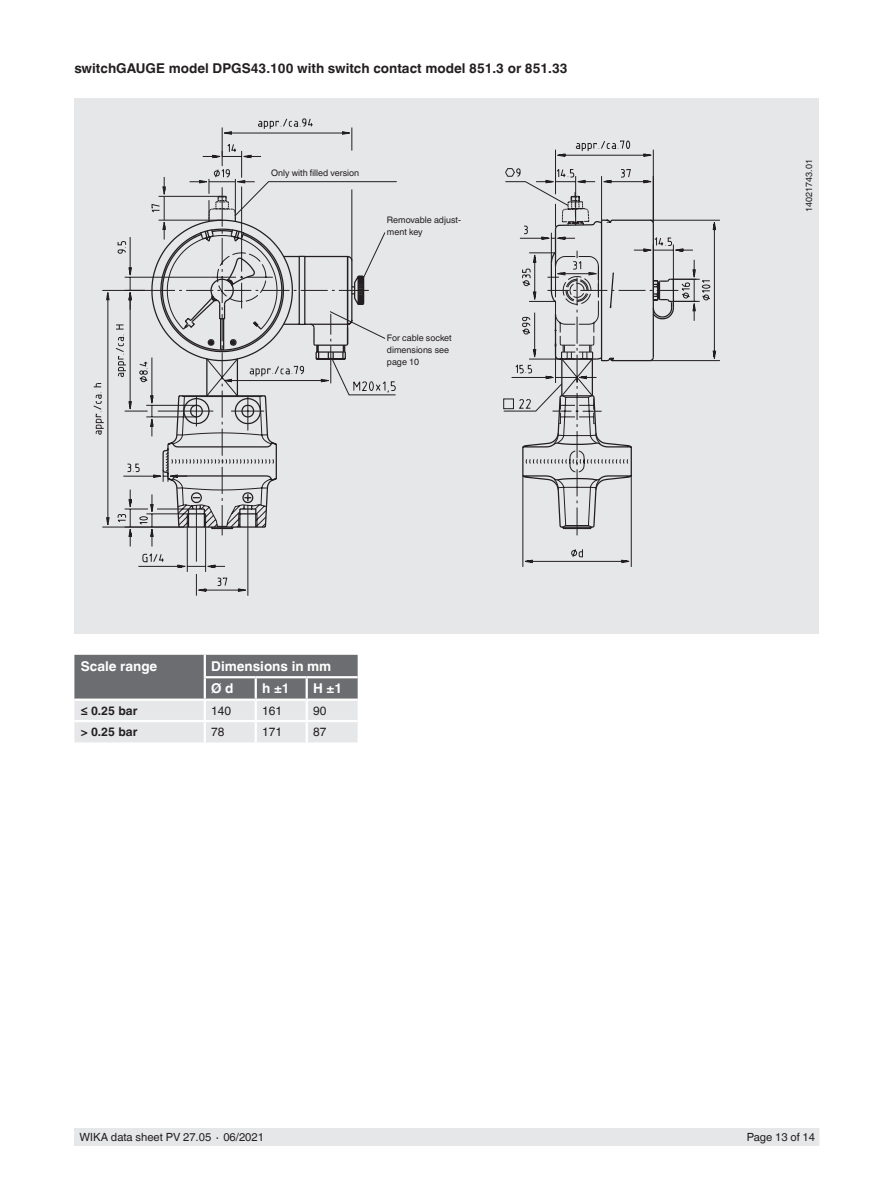
<style>
.page{position:relative;width:893px;height:1188px;background:#fff}
.page>*{position:absolute;margin:0;border:0;box-sizing:border-box;transform-origin:0 0}
.t1{font:700 13.5px "Helvetica World";color:#231f20}
.t2{font:700 13.5px/22.5px "Helvetica World";color:#fff}
.t3{font:700 12px "Helvetica World";color:#231f20}
.t4{font:12px "Helvetica World";color:#231f20}
.t5{font:11.25px "Helvetica World";color:#231f20}
.t6{font:9px/12px "Helvetica World";color:#231f20}
</style>
<div class="page">
<div style="left:75px;top:1128px;width:744px;height:17px;background:#e6e7e9"></div>
<div style="left:74px;top:98px;width:745px;height:536px;background:#e6e7e9"></div>
<svg style="left:116px;top:435px;width:483px;height:161px"></svg>
<svg style="left:202px;top:118px;width:452px;height:63px"></svg>
<svg style="left:288px;top:118px;width:25px;height:9px"></svg>
<hr style="left:222px;top:127px;width:1px;height:39px;background:#231f20">
<svg style="left:351px;top:127px;width:1px;height:24px"></svg>
<hr style="left:102px;top:527px;width:82px;height:1px;background:#231f20">
<hr style="left:108px;top:300px;width:1px;height:217px;background:#231f20">
<svg style="left:106px;top:517px;width:4px;height:11px"></svg>
<svg style="left:601px;top:181px;width:119px;height:181px"></svg>
<svg style="left:161px;top:410px;width:471px;height:120px"></svg>
<svg style="left:601px;top:218px;width:74px;height:144px"></svg>
<svg style="left:74px;top:655px;width:284px;height:87px;background:#a8a9ab"></svg>
<hr style="left:74px;top:720px;width:131px;height:2px;background:#fff">
<hr style="left:205px;top:720px;width:51px;height:2px;background:#fff">
<hr style="left:204px;top:722px;width:2px;height:20px;background:#fff">
<hr style="left:256px;top:720px;width:51px;height:2px;background:#fff">
<hr style="left:255px;top:722px;width:2px;height:20px;background:#fff">
<hr style="left:307px;top:720px;width:51px;height:2px;background:#fff">
<hr style="left:306px;top:722px;width:2px;height:20px;background:#fff">
<hr style="left:204px;top:676px;width:52px;height:2px;background:#fff">
<hr style="left:256px;top:676px;width:51px;height:2px;background:#fff">
<hr style="left:307px;top:676px;width:51px;height:2px;background:#fff">
<hr style="left:74px;top:699px;width:131px;height:2px;background:#fff">
<hr style="left:205px;top:699px;width:51px;height:2px;background:#fff">
<hr style="left:256px;top:699px;width:51px;height:2px;background:#fff">
<hr style="left:307px;top:699px;width:51px;height:2px;background:#fff">
<svg style="left:94px;top:168px;width:507px;height:267px"></svg>
<h1 class="t1" style="left:74px;top:61px;width:495px">switchGAUGE model DPGS43.100 with switch contact model 851.3 or 851.33</h1>
<p class="t6" style="left:271px;top:167px;width:90px">Only with filled version</p>
<p class="t6" style="left:387px;top:214px;width:76px">Removable adjust&shy;ment key</p>
<p class="t6" style="left:387px;top:332px;width:66px">For cable socket dimensions see page 10</p>
<h1 class="t2" style="left:81px;top:655px;width:78px">Scale range</h1>
<h1 class="t2" style="left:211px;top:655px;width:122px">Dimensions in mm<br>Ø d</h1>
<h1 class="t2" style="left:262px;top:677px;width:29px">h ±1</h1>
<h1 class="t2" style="left:313px;top:677px;width:31px">H ±1</h1>
<h2 class="t3" style="left:81px;top:704px;width:58px">≤ 0.25 bar</h2>
<h2 class="t4" style="left:211px;top:704px;width:22px">140</h2>
<h2 class="t4" style="left:262px;top:704px;width:22px">161</h2>
<h2 class="t4" style="left:313px;top:704px;width:15px">90</h2>
<h2 class="t3" style="left:81px;top:725px;width:58px">&gt; 0.25 bar</h2>
<h2 class="t4" style="left:211px;top:725px;width:15px">78</h2>
<h2 class="t4" style="left:262px;top:725px;width:22px">171</h2>
<h2 class="t4" style="left:313px;top:725px;width:15px">87</h2>
<p class="t6" style="left:803px;top:212px;width:54px;rotate:-90deg">14021743.01</p>
<p class="t5" style="left:80px;top:1131px;width:186px">WIKA data sheet PV 27.05 ∙ 06/2021</p>
<p class="t5" style="left:747px;top:1131px;width:70px">Page 13 of 14</p>
</div>
